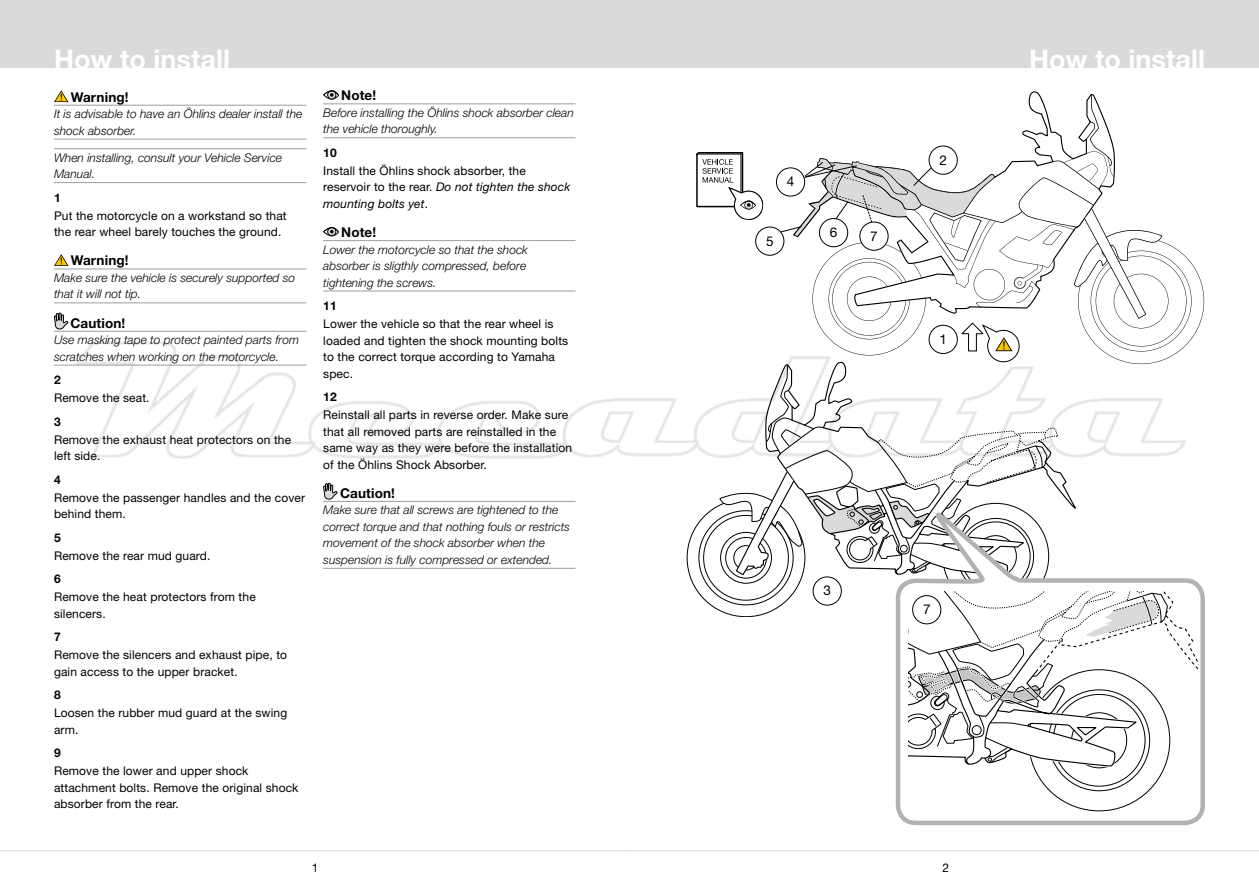
<style>
.page{position:relative;width:1259px;height:893px;background:#fff}
.page>*{position:absolute;margin:0;border:0;box-sizing:border-box;transform-origin:0 0}
.t1{font:700 27px "Helvetica Neue LT Std";color:#fff}
.t2{font:700 13.5px "Helvetica Neue LT Std";letter-spacing:.01em;color:#000}
.t3{font:13.5px "Helvetica Neue LT Std";color:#000}
.t4{font:12px/16.5px "Helvetica Neue LT Std";letter-spacing:.01em;color:#000}
.t5{font:italic 300 12px/16.5px "Helvetica Neue LT Std";color:#000}
.t6{font:700 12px "Helvetica Neue LT Std";color:#000}
.s1{font-style:italic}
</style>
<div class="page">
<img style="left:67px;top:67px;width:1125px;height:785px">
<div style="left:0;top:0;width:629px;height:67px;background:#d9dadb"></div>
<hr style="left:0;top:850px;width:629px;height:1px;background:#d9dadb">
<div style="left:629px;top:0;width:630px;height:67px;background:#d9dadb"></div>
<hr style="left:629px;top:850px;width:630px;height:1px;background:#d9dadb">
<hr style="left:54px;top:105px;width:252px;height:1px;background:#9c9d9f">
<hr style="left:54px;top:139px;width:252px;height:1px;background:#9c9d9f">
<hr style="left:54px;top:148px;width:252px;height:1px;background:#9c9d9f">
<hr style="left:54px;top:182px;width:252px;height:1px;background:#9c9d9f">
<hr style="left:54px;top:269px;width:252px;height:1px;background:#9c9d9f">
<hr style="left:54px;top:303px;width:252px;height:1px;background:#9c9d9f">
<hr style="left:54px;top:331px;width:252px;height:1px;background:#9c9d9f">
<hr style="left:54px;top:365px;width:252px;height:1px;background:#9c9d9f">
<svg style="left:54px;top:90px;width:14px;height:12px"></svg>
<svg style="left:54px;top:254px;width:14px;height:12px"></svg>
<svg style="left:54px;top:313px;width:14px;height:16px"></svg>
<hr style="left:323px;top:104px;width:252px;height:1px;background:#9c9d9f">
<hr style="left:323px;top:137px;width:252px;height:1px;background:#9c9d9f">
<hr style="left:323px;top:240px;width:252px;height:1px;background:#9c9d9f">
<hr style="left:323px;top:291px;width:252px;height:1px;background:#9c9d9f">
<hr style="left:323px;top:501px;width:252px;height:1px;background:#9c9d9f">
<hr style="left:323px;top:568px;width:252px;height:1px;background:#9c9d9f">
<div style="left:323px;top:90px;width:16px;height:9px;border:1px solid #000;border-radius:50%"></div>
<div style="left:327px;top:90px;width:9px;height:9px;border:1px solid #000;border-radius:50%"></div>
<svg style="left:323px;top:90px;width:16px;height:7px"></svg>
<div style="left:323px;top:227px;width:16px;height:9px;border:1px solid #000;border-radius:50%"></div>
<div style="left:327px;top:227px;width:9px;height:9px;border:1px solid #000;border-radius:50%"></div>
<svg style="left:323px;top:227px;width:16px;height:6px"></svg>
<svg style="left:323px;top:483px;width:14px;height:17px"></svg>
<svg style="left:893px;top:593px;width:312px;height:234px"></svg>
<svg style="left:687px;top:94px;width:517px;height:724px"></svg>
<div style="left:813px;top:577px;width:28px;height:28px;background:#fff;border-radius:50%"></div>
<div style="left:812px;top:576px;width:29px;height:29px;border:1px solid #000;border-radius:50%"></div>
<div style="left:912px;top:596px;width:29px;height:28px;background:#fff;border-radius:50%"></div>
<div style="left:912px;top:595px;width:29px;height:29px;border:1px solid #000;border-radius:50%"></div>
<h1 class="t1" style="left:54px;top:42px;width:177px">How to install</h1>
<h1 class="t1" style="left:1029px;top:42px;width:177px">How to install</h1>
<p class="t2" style="left:71px;top:88px;width:59px">Warning!</p>
<p class="t5" style="left:54px;top:105px;width:250px">It is advisable to have an Öhlins dealer install the shock absorber.</p>
<p class="t5" style="left:54px;top:149px;width:230px">When installing, consult your Vehicle Service<br>Manual.</p>
<p class="t6" style="left:54px;top:190px;width:8px">1</p>
<p class="t4" style="left:54px;top:207px;width:234px">Put the motorcycle on a workstand so that the rear wheel barely touches the ground.</p>
<p class="t2" style="left:71px;top:252px;width:59px">Warning!</p>
<p class="t5" style="left:54px;top:269px;width:243px">Make sure the vehicle is securely supported so that it will not tip.</p>
<p class="t2" style="left:70px;top:314px;width:56px">Caution!</p>
<p class="t5" style="left:54px;top:331px;width:246px">Use masking tape to protect painted parts from scratches when working on the motorcycle.</p>
<p class="t6" style="left:54px;top:372px;width:8px">2</p>
<p class="t4" style="left:54px;top:389px;width:97px">Remove the seat.</p>
<p class="t6" style="left:54px;top:414px;width:8px">3</p>
<p class="t4" style="left:54px;top:431px;width:239px">Remove the exhaust heat protectors on the left side.</p>
<p class="t6" style="left:54px;top:472px;width:8px">4</p>
<p class="t4" style="left:54px;top:489px;width:252px">Remove the passenger handles and the cover behind them.</p>
<p class="t6" style="left:54px;top:530px;width:8px">5</p>
<p class="t4" style="left:54px;top:547px;width:158px">Remove the rear mud guard.</p>
<p class="t6" style="left:54px;top:571px;width:8px">6</p>
<p class="t4" style="left:54px;top:588px;width:203px">Remove the heat protectors from the silencers.</p>
<p class="t6" style="left:54px;top:629px;width:8px">7</p>
<p class="t4" style="left:54px;top:646px;width:235px">Remove the silencers and exhaust pipe, to gain access to the upper bracket.</p>
<p class="t6" style="left:54px;top:687px;width:8px">8</p>
<p class="t4" style="left:54px;top:705px;width:235px">Loosen the rubber mud guard at the swing arm.</p>
<p class="t6" style="left:54px;top:745px;width:8px">9</p>
<p class="t4" style="left:54px;top:763px;width:246px">Remove the lower and upper shock attachment bolts. Remove the original shock absorber from the rear.</p>
<p class="t2" style="left:341px;top:87px;width:37px">Note!</p>
<p class="t5" style="left:323px;top:104px;width:252px">Before installing the Öhlins shock absorber clean the vehicle thoroughly.</p>
<p class="t6" style="left:323px;top:145px;width:15px">10</p>
<p class="t4" style="left:323px;top:162px;width:248px">Install the Öhlins shock absorber, the reservoir to the rear. <span class="s1">Do not tighten the shock mounting bolts yet</span>.</p>
<p class="t2" style="left:341px;top:224px;width:37px">Note!</p>
<p class="t5" style="left:323px;top:241px;width:206px">Lower the motorcycle so that the shock absorber is sligthly compressed, before tightening the screws.</p>
<p class="t6" style="left:323px;top:298px;width:15px">11</p>
<p class="t4" style="left:323px;top:315px;width:246px">Lower the vehicle so that the rear wheel is loaded and tighten the shock mounting bolts to the correct torque according to Yamaha spec.</p>
<p class="t6" style="left:323px;top:389px;width:15px">12</p>
<p class="t4" style="left:323px;top:406px;width:250px">Reinstall all parts in reverse order. Make sure that all removed parts are reinstalled in the same way as they were before the installation of the Öhlins Shock Absorber.</p>
<p class="t2" style="left:340px;top:485px;width:56px">Caution!</p>
<p class="t5" style="left:323px;top:502px;width:248px">Make sure that all screws are tightened to the correct torque and that nothing fouls or restricts movement of the shock absorber when the suspension is fully compressed or extended.</p>
<p class="t3" style="left:939px;top:152px;width:9px">2</p>
<p class="t3" style="left:787px;top:174px;width:9px">4</p>
<p class="t3" style="left:830px;top:224px;width:9px">6</p>
<p class="t3" style="left:870px;top:228px;width:9px">7</p>
<p class="t3" style="left:766px;top:233px;width:9px">5</p>
<p class="t3" style="left:939px;top:331px;width:9px">1</p>
<p class="t3" style="left:823px;top:583px;width:9px">3</p>
<p class="t3" style="left:923px;top:601px;width:9px">7</p>
<p class="t4" style="left:312px;top:859px;width:8px">1</p>
<p class="t4" style="left:942px;top:859px;width:8px">2</p>
</div>
